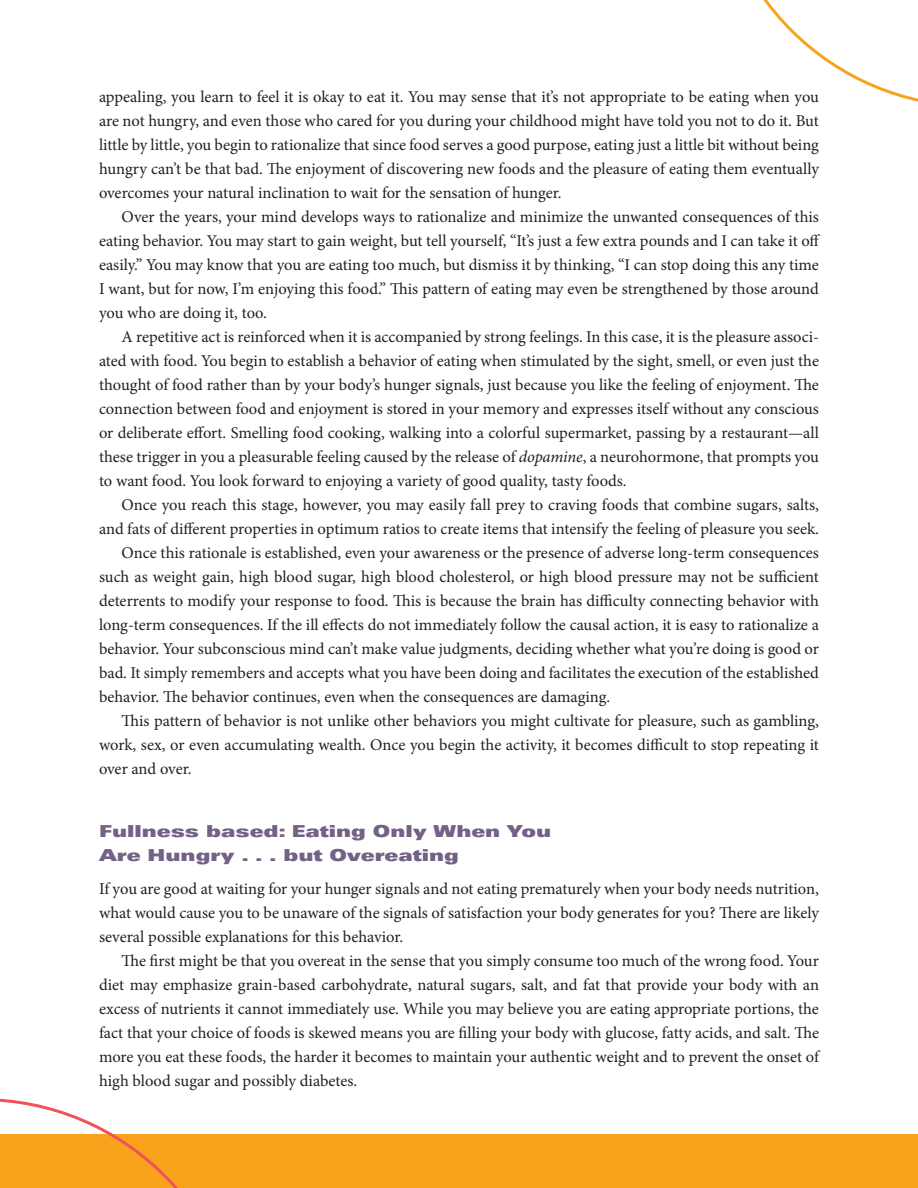
<style>
.page{position:relative;width:918px;height:1188px;background:#fff}
.page>*{position:absolute;margin:0;border:0;box-sizing:border-box;transform-origin:0 0}
._04BodyText{font:16.5px/24px "Minion Pro";letter-spacing:-.005em;color:#231f20;text-align:justify}
._04BodyText_FL{font:16.5px/24px "Minion Pro";color:#231f20;text-align:justify}
._05Head_A{font:16.5px/24px "Univers LT Std X Black Ex";color:#736186}
.s1{font-style:italic}
</style>
<div class="page">
<div style="left:0;top:1134px;width:918px;height:54px;background:#f9a21c"></div>
<svg style="left:763px;top:0;width:155px;height:102px"></svg>
<svg style="left:0;top:1098px;width:178px;height:90px"></svg>
<p class="_04BodyText" style="left:99px;top:85px;width:722px">appealing, you learn to feel it is okay to eat it. You may sense that it’s not appropriate to be eating when you are not hungry, and even those who cared for you during your childhood might have told you not to do it. But little by little, you begin to rationalize that since food serves a good purpose, eating just a little bit without being hungry can’t be that bad. The enjoyment of discovering new foods and the pleasure of eating them eventually overcomes your natural inclination to wait for the sensation of hunger.</p>
<p class="_04BodyText" style="left:99px;top:205px;width:723px;text-indent:22px">Over the years, your mind develops ways to rationalize and minimize the unwanted consequences of this eating behavior. You may start to gain weight, but tell yourself, “It’s just a few extra pounds and I can take it off easily.” You may know that you are eating too much, but dismiss it by thinking, “I can stop doing this any time I want, but for now, I’m enjoying this food.” This pattern of eating may even be strengthened by those around you who are doing it, too.</p>
<p class="_04BodyText" style="left:99px;top:325px;width:722px;text-indent:22px">A repetitive act is reinforced when it is accompanied by strong feelings. In this case, it is the pleasure associ&shy;ated with food. You begin to establish a behavior of eating when stimulated by the sight, smell, or even just the thought of food rather than by your body’s hunger signals, just because you like the feeling of enjoyment. The connection between food and enjoyment is stored in your memory and expresses itself without any conscious or deliberate effort. Smelling food cooking, walking into a colorful supermarket, passing by a restaurant—all these trigger in you a pleasurable feeling caused by the release of <span class="s1">dopamine</span>, a neurohormone, that prompts you to want food. You look forward to enjoying a variety of good quality, tasty foods.</p>
<p class="_04BodyText" style="left:99px;top:493px;width:722px;text-align:right">Once you reach this stage, however, you may easily fall prey to craving foods that combine sugars, salts, and fats of different properties in optimum ratios to create items that intensify the feeling of pleasure you seek.</p>
<p class="_04BodyText" style="left:99px;top:541px;width:722px;text-indent:22px">Once this rationale is established, even your awareness or the presence of adverse long-term consequences such as weight gain, high blood sugar, high blood cholesterol, or high blood pressure may not be sufficient deterrents to modify your response to food. This is because the brain has difficulty connecting behavior with long-term consequences. If the ill effects do not immediately follow the causal action, it is easy to rationalize a behavior. Your subconscious mind can’t make value judgments, deciding whether what you’re doing is good or bad. It simply remembers and accepts what you have been doing and facilitates the execution of the established behavior. The behavior continues, even when the consequences are damaging.</p>
<p class="_04BodyText" style="left:99px;top:709px;width:722px;text-indent:22px">This pattern of behavior is not unlike other behaviors you might cultivate for pleasure, such as gambling, work, sex, or even accumulating wealth. Once you begin the activity, it becomes difficult to stop repeating it over and over.</p>
<p class="_05Head_A" style="left:99px;top:819px;width:454px">Fullness based: Eating Only When You<br>Are Hungry . . . but Overeating</p>
<p class="_04BodyText_FL" style="left:99px;top:877px;width:722px">If you are good at waiting for your hunger signals and not eating prematurely when your body needs nutrition, what would cause you to be unaware of the signals of satisfaction your body generates for you? There are likely several possible explanations for this behavior.</p>
<p class="_04BodyText" style="left:99px;top:949px;width:722px;text-indent:22px">The first might be that you overeat in the sense that you simply consume too much of the wrong food. Your diet may emphasize grain-based carbohydrate, natural sugars, salt, and fat that provide your body with an excess of nutrients it cannot immediately use. While you may believe you are eating appropriate portions, the fact that your choice of foods is skewed means you are filling your body with glucose, fatty acids, and salt. The more you eat these foods, the harder it becomes to maintain your authentic weight and to prevent the onset of high blood sugar and possibly diabetes.</p>
</div>
